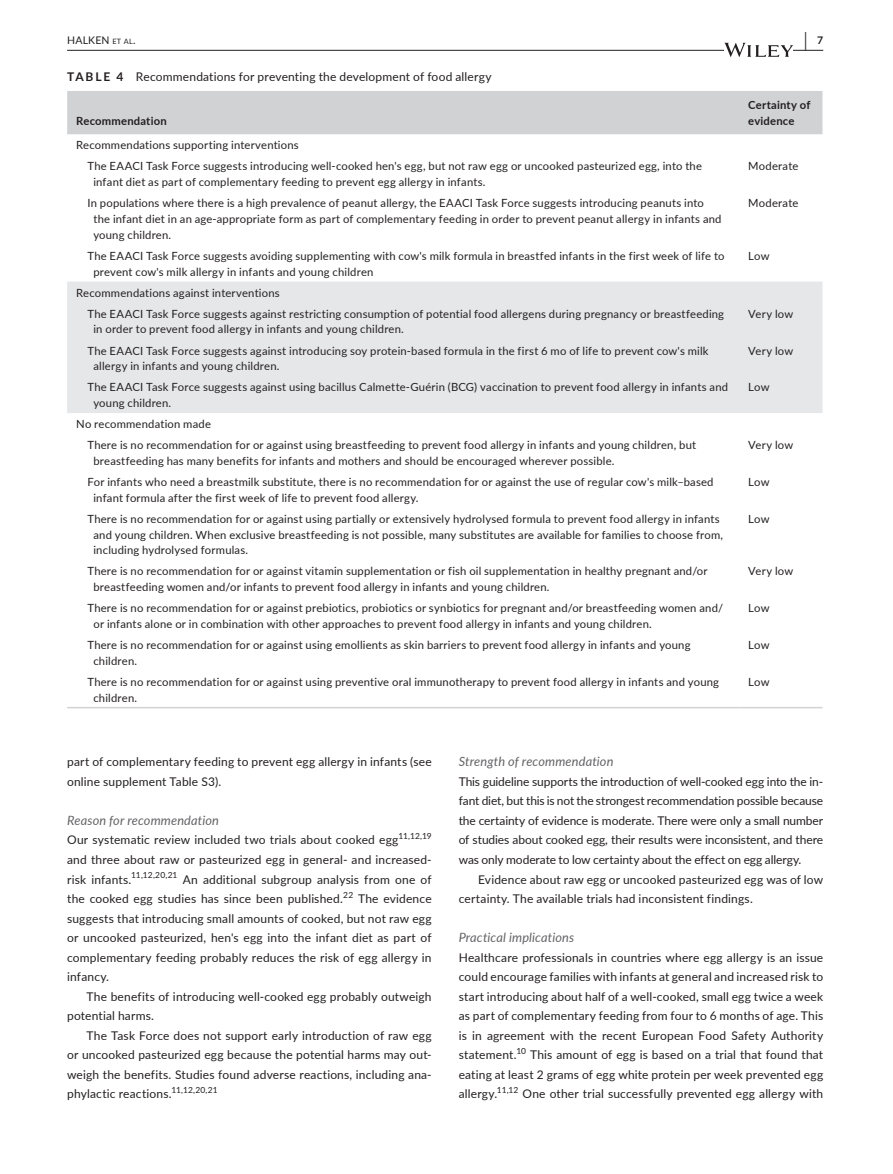
<style>
.page{position:relative;width:893px;height:1174px;background:#fff}
.page>*{position:absolute;margin:0;border:0;box-sizing:border-box;transform-origin:0 0}
.t1{font:700 19.5px "Lato";color:#231f20;scale:.48 1}
.t2{font:italic 12.75px "Lato";letter-spacing:.01em;color:#636366}
.t3{font:12px/19.5px "Lato";letter-spacing:.015em;color:#231f20;text-align:justify}
.t4{font:11.25px/15.8px "Lato";letter-spacing:.015em;color:#231f20}
.t5{font:700 11.25px/15.8px "Lato";letter-spacing:.02em;color:#231f20}
.t6{font:10.5px "Lato";letter-spacing:.025em;color:#231f20}
.t7{font:700 10.5px "Lato";color:#231f20}
.s1{font-size:7.35px}
.s2{font-weight:700}
</style>
<div class="page">
<hr style="left:67px;top:50px;width:756px;height:1px;background:#231f20">
<svg style="left:724px;top:43px;width:69px;height:14px"></svg>
<div style="left:67px;top:91px;width:755px;height:43px;background:#d1d2d4"></div>
<div style="left:67px;top:281px;width:755px;height:132px;background:#e6e7e9"></div>
<hr style="left:67px;top:707px;width:672px;height:1px;background:#d1d2d4">
<hr style="left:739px;top:707px;width:83px;height:1px;background:#d1d2d4">
<h1 class="t1" style="left:804px;top:25px;width:7px">|</h1>
<p class="t6" style="left:67px;top:33px;width:70px">HALKEN <span class="s1">et al</span>.</p>
<p class="t7" style="left:817px;top:33px;width:8px">7</p>
<p class="t3" style="left:67px;top:67px;width:426px"><span class="s2">TABLE 4</span> Recommendations for preventing the development of food allergy</p>
<p class="t5" style="left:76px;top:113px;width:92px">Recommendation</p>
<p class="t4" style="left:87px;top:134px;width:616px;line-height:21px;text-indent:-11px">Recommendations supporting interventions<br>The EAACI Task Force suggests introducing well-cooked hen's egg, but not raw egg or uncooked pasteurized egg, into the</p>
<p class="t4" style="left:93px;top:174px;width:394px">infant diet as part of complementary feeding to prevent egg allergy in infants.</p>
<p class="t5" style="left:748px;top:97px;width:64px">Certainty of evidence</p>
<p class="t4" style="left:748px;top:158px;width:52px">Moderate</p>
<p class="t4" style="left:93px;top:195px;width:630px;text-indent:-6px">In populations where there is a high prevalence of peanut allergy, the EAACI Task Force suggests introducing peanuts into the infant diet in an age-appropriate form as part of complementary feeding in order to prevent peanut allergy in infants and young children.</p>
<p class="t4" style="left:748px;top:195px;width:52px">Moderate</p>
<p class="t4" style="left:93px;top:247px;width:633px;text-indent:-6px">The EAACI Task Force suggests avoiding supplementing with cow's milk formula in breastfed infants in the first week of life to prevent cow's milk allergy in infants and young children</p>
<p class="t4" style="left:748px;top:247px;width:23px">Low</p>
<p class="t4" style="left:87px;top:281px;width:638px;line-height:21px;text-indent:-11px">Recommendations against interventions<br>The EAACI Task Force suggests against restricting consumption of potential food allergens during pregnancy or breastfeeding</p>
<p class="t4" style="left:93px;top:321px;width:312px">in order to prevent food allergy in infants and young children.</p>
<p class="t4" style="left:748px;top:305px;width:46px">Very low</p>
<p class="t4" style="left:93px;top:342px;width:617px;text-indent:-6px">The EAACI Task Force suggests against introducing soy protein-based formula in the first 6 mo of life to prevent cow's milk allergy in infants and young children.</p>
<p class="t4" style="left:748px;top:342px;width:46px">Very low</p>
<p class="t4" style="left:93px;top:379px;width:636px;text-indent:-6px">The EAACI Task Force suggests against using bacillus Calmette-Guérin (BCG) vaccination to prevent food allergy in infants and young children.</p>
<p class="t4" style="left:748px;top:379px;width:23px">Low</p>
<p class="t4" style="left:87px;top:413px;width:610px;line-height:21px;text-indent:-11px">No recommendation made<br>There is no recommendation for or against using breastfeeding to prevent food allergy in infants and young children, but</p>
<p class="t4" style="left:93px;top:452px;width:522px">breastfeeding has many benefits for infants and mothers and should be encouraged wherever possible.</p>
<p class="t4" style="left:748px;top:437px;width:46px">Very low</p>
<p class="t4" style="left:93px;top:473px;width:622px;text-indent:-6px">For infants who need a breastmilk substitute, there is no recommendation for or against the use of regular cow's milk–based infant formula after the first week of life to prevent food allergy.</p>
<p class="t4" style="left:748px;top:473px;width:23px">Low</p>
<p class="t4" style="left:93px;top:510px;width:631px;text-indent:-6px">There is no recommendation for or against using partially or extensively hydrolysed formula to prevent food allergy in infants and young children. When exclusive breastfeeding is not possible, many substitutes are available for families to choose from, including hydrolysed formulas.</p>
<p class="t4" style="left:748px;top:510px;width:23px">Low</p>
<p class="t4" style="left:93px;top:563px;width:616px;text-indent:-6px">There is no recommendation for or against vitamin supplementation or fish oil supplementation in healthy pregnant and/or breastfeeding women and/or infants to prevent food allergy in infants and young children.</p>
<p class="t4" style="left:748px;top:563px;width:46px">Very low</p>
<p class="t4" style="left:93px;top:600px;width:631px;text-indent:-6px">There is no recommendation for or against prebiotics, probiotics or synbiotics for pregnant and/or breastfeeding women and/ or infants alone or in combination with other approaches to prevent food allergy in infants and young children.</p>
<p class="t4" style="left:748px;top:600px;width:23px">Low</p>
<p class="t4" style="left:93px;top:636px;width:599px;text-indent:-6px">There is no recommendation for or against using emollients as skin barriers to prevent food allergy in infants and young children.</p>
<p class="t4" style="left:748px;top:636px;width:23px">Low</p>
<p class="t4" style="left:93px;top:673px;width:627px;text-indent:-6px">There is no recommendation for or against using preventive oral immunotherapy to prevent food allergy in infants and young children.</p>
<p class="t4" style="left:748px;top:673px;width:23px">Low</p>
<p class="t3" style="left:67px;top:752px;width:366px">part of complementary feeding to prevent egg allergy in infants (see online supplement Table S3).</p>
<p class="t2" style="left:67px;top:811px;width:153px">Reason for recommendation</p>
<p class="t3" style="left:67px;top:830px;width:366px">Our systematic review included two trials about cooked egg<sup>11,12,19 </sup>and three about raw or pasteurized egg in general- and increased&shy;risk infants.<sup>11,12,20,21</sup> An additional subgroup analysis from one of the cooked egg studies has since been published.<sup>22</sup> The evidence suggests that introducing small amounts of cooked, but not raw egg or uncooked pasteurized, hen's egg into the infant diet as part of complementary feeding probably reduces the risk of egg allergy in infancy.</p>
<p class="t3" style="left:67px;top:986px;width:366px;text-indent:19px">The benefits of introducing well-cooked egg probably outweigh potential harms.</p>
<p class="t3" style="left:67px;top:1025px;width:366px;text-indent:20px">The Task Force does not support early introduction of raw egg or uncooked pasteurized egg because the potential harms may out&shy;weigh the benefits. Studies found adverse reactions, including ana&shy;phylactic reactions.<sup>11,12,20,21</sup></p>
<p class="t2" style="left:459px;top:752px;width:156px">Strength of recommendation</p>
<p class="t3" style="left:459px;top:771px;width:366px">This guideline supports the introduction of well-cooked egg into the in&shy;fant diet, but this is not the strongest recommendation possible because the certainty of evidence is moderate. There were only a small number of studies about cooked egg, their results were inconsistent, and there was only moderate to low certainty about the effect on egg allergy.</p>
<p class="t3" style="left:459px;top:869px;width:366px;text-indent:20px">Evidence about raw egg or uncooked pasteurized egg was of low certainty. The available trials had inconsistent findings.</p>
<p class="t2" style="left:459px;top:928px;width:117px">Practical implications</p>
<p class="t3" style="left:459px;top:947px;width:366px">Healthcare professionals in countries where egg allergy is an issue could encourage families with infants at general and increased risk to start introducing about half of a well-cooked, small egg twice a week as part of complementary feeding from four to 6 months of age. This is in agreement with the recent European Food Safety Authority statement.<sup>10</sup> This amount of egg is based on a trial that found that eating at least 2 grams of egg white protein per week prevented egg allergy.<sup>11,12</sup> One other trial successfully prevented egg allergy with</p>
</div>
